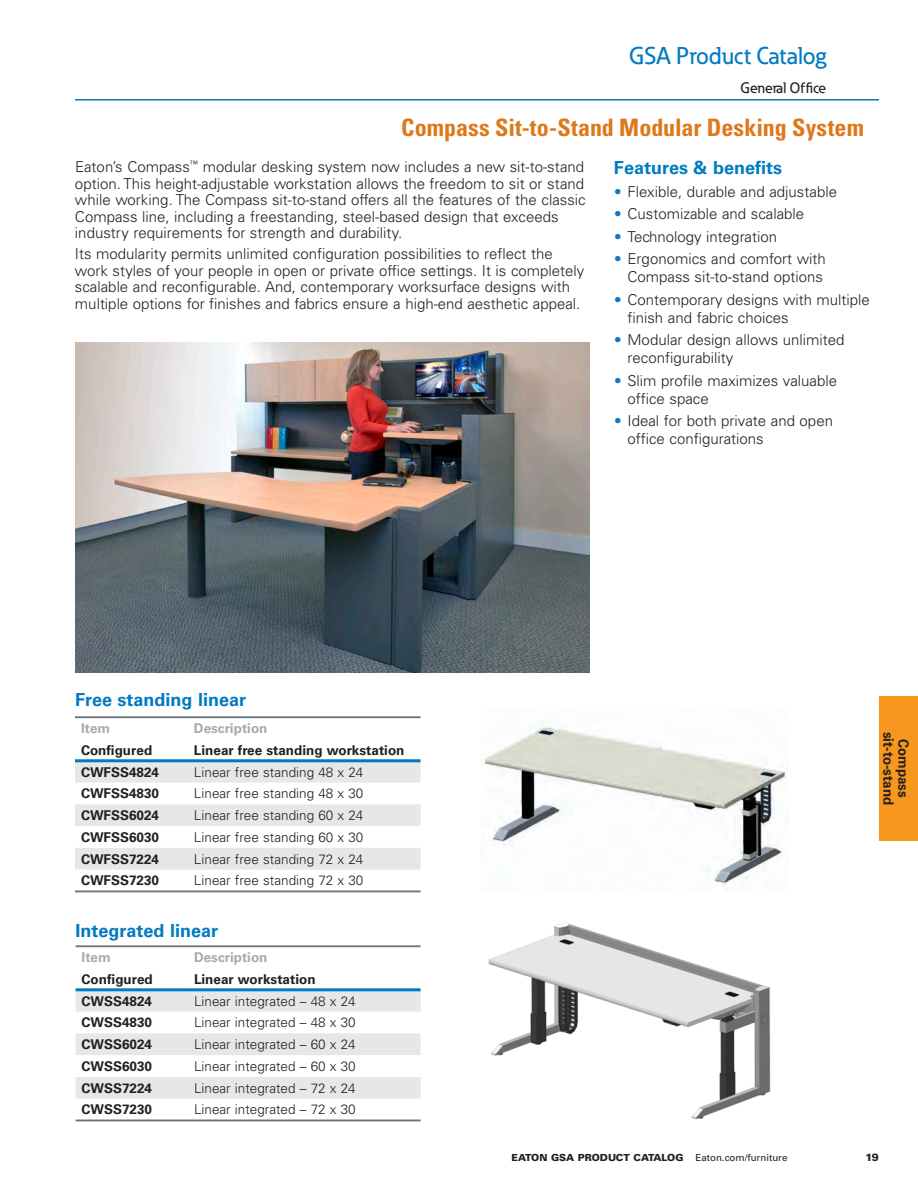
<style>
.page{position:relative;width:918px;height:1188px;background:#fff}
.page>*{position:absolute;margin:0;border:0;box-sizing:border-box;transform-origin:0 0}
.t1{font:700 condensed 24px "Univers LT Std";color:#de791b}
.t2{font:500 24px "Eaton";color:#007ac2}
.Blue_Subheads12_14{font:700 18px "Univers LT Std";color:#007ac2}
._02_Body__8_5_pt{font:300 15px/16.5px "Univers LT Std";color:#231f20}
._00_Section_Flush_Le{font:500 15px "Eaton";color:#231f20}
.Tabs_9_5_10____NCook{font:700 14.25px/15px "Univers LT Std";color:#231f20;text-align:center;scale:.94 1}
.t3{font:300 13.5px "Univers LT Std";color:#231f20}
.t4{font:700 13.5px "Univers LT Std";color:#231f20}
.t5{font:700 13.5px "Univers LT Std";color:#a8a9ad}
.t6{font:900 10.5px "Univers LT Std";color:#231f20}
.t7{font:900 9.75px "Univers LT Std";color:#231f20}
.s1{color:#0e78bf}
.s2{font-weight:400}
</style>
<div class="page">
<hr style="left:75px;top:99px;width:804px;height:1px;background:#007ac2">
<div style="left:879px;top:696px;width:39px;height:145px;background:#f7971d"></div>
<img style="left:75px;top:342px;width:515px;height:331px">
<svg style="left:75px;top:762px;width:346px;height:108px"></svg>
<hr style="left:75px;top:759px;width:113px;height:3px;background:#007ac2">
<hr style="left:188px;top:759px;width:233px;height:3px;background:#007ac2">
<hr style="left:75px;top:716px;width:113px;height:2px;background:#6a747b">
<hr style="left:188px;top:716px;width:233px;height:2px;background:#6a747b">
<hr style="left:75px;top:890px;width:113px;height:2px;background:#6a747b">
<hr style="left:188px;top:890px;width:233px;height:2px;background:#6a747b">
<svg style="left:76px;top:991px;width:345px;height:108px"></svg>
<hr style="left:76px;top:988px;width:112px;height:3px;background:#007ac2">
<hr style="left:188px;top:988px;width:233px;height:3px;background:#007ac2">
<hr style="left:76px;top:945px;width:112px;height:2px;background:#6a747b">
<hr style="left:188px;top:945px;width:233px;height:2px;background:#6a747b">
<hr style="left:76px;top:1120px;width:112px;height:1px;background:#6a747b">
<hr style="left:188px;top:1120px;width:233px;height:1px;background:#6a747b">
<img style="left:483px;top:725px;width:304px;height:165px">
<img style="left:488px;top:922px;width:283px;height:198px">
<h1 class="t2" style="left:629px;top:41px;width:199px">GSA Product Catalog</h1>
<p class="_00_Section_Flush_Le" style="left:741px;top:79px;width:87px">General Office</p>
<p class="t1" style="left:401px;top:113px;width:464px">Compass Sit-to-Stand Modular Desking System</p>
<p class="_02_Body__8_5_pt" style="left:75px;top:159px;width:512px">Eaton’s Compass<sup>™</sup> modular desking system now includes a new sit-to-stand option. This height-adjustable workstation allows the freedom to sit or stand while working. The Compass sit-to-stand offers all the features of the classic Compass line, including a freestanding, steel-based design that exceeds industry requirements for strength and durability.</p>
<p class="_02_Body__8_5_pt" style="left:75px;top:246px;width:511px">Its modularity permits unlimited configuration possibilities to reflect the work styles of your people in open or private office settings. It is completely scalable and reconfigurable. And, contemporary worksurface designs with multiple options for finishes and fabrics ensure a high-end aesthetic appeal.</p>
<p class="Blue_Subheads12_14" style="left:614px;top:157px;width:170px">Features &amp; benefits</p>
<p class="_02_Body__8_5_pt" style="left:614px;top:183px;width:225px"><span class="s1">•</span> Flexible, durable and adjustable</p>
<p class="_02_Body__8_5_pt" style="left:614px;top:206px;width:192px"><span class="s1">•</span> Customizable and scalable</p>
<p class="_02_Body__8_5_pt" style="left:614px;top:228px;width:165px"><span class="s1">•</span> Technology integration</p>
<p class="_02_Body__8_5_pt" style="left:614px;top:250px;width:213px;line-height:18px;text-align:right"><span class="s1">•</span> Ergonomics and comfort with<br>Compass sit-to-stand options</p>
<p class="_02_Body__8_5_pt" style="left:627px;top:291px;width:244px;line-height:18px;text-indent:-14px"><span class="s1">•</span> Contemporary designs with multiple finish and fabric choices</p>
<p class="_02_Body__8_5_pt" style="left:627px;top:331px;width:219px;line-height:18px;text-indent:-14px"><span class="s1">•</span> Modular design allows unlimited reconfigurability</p>
<p class="_02_Body__8_5_pt" style="left:627px;top:372px;width:211px;line-height:18px;text-indent:-14px"><span class="s1">•</span> Slim profile maximizes valuable office space</p>
<p class="_02_Body__8_5_pt" style="left:627px;top:412px;width:207px;line-height:18px;text-indent:-14px"><span class="s1">•</span> Ideal for both private and open office configurations</p>
<p class="Blue_Subheads12_14" style="left:75px;top:689px;width:173px">Free standing linear</p>
<p class="t5" style="left:81px;top:720px;width:31px">Item</p>
<p class="t5" style="left:194px;top:720px;width:75px">Description</p>
<p class="t4" style="left:81px;top:742px;width:73px">Configured</p>
<p class="t4" style="left:194px;top:742px;width:212px">Linear free standing workstation</p>
<p class="t4" style="left:81px;top:764px;width:80px">CWFSS4824</p>
<p class="t3" style="left:194px;top:764px;width:171px">Linear free standing 48 x 24</p>
<p class="t4" style="left:81px;top:786px;width:80px">CWFSS4830</p>
<p class="t3" style="left:194px;top:785px;width:171px">Linear free standing 48 x 30</p>
<p class="t4" style="left:81px;top:807px;width:80px">CWFSS6024</p>
<p class="t3" style="left:194px;top:807px;width:171px">Linear free standing 60 x 24</p>
<p class="t4" style="left:81px;top:829px;width:80px">CWFSS6030</p>
<p class="t3" style="left:194px;top:829px;width:171px">Linear free standing 60 x 30</p>
<p class="t4" style="left:81px;top:851px;width:80px">CWFSS7224</p>
<p class="t3" style="left:194px;top:851px;width:171px">Linear free standing 72 x 24</p>
<p class="t4" style="left:81px;top:873px;width:80px">CWFSS7230</p>
<p class="t3" style="left:194px;top:873px;width:171px">Linear free standing 72 x 30</p>
<p class="Blue_Subheads12_14" style="left:76px;top:920px;width:144px">Integrated linear</p>
<p class="t5" style="left:82px;top:949px;width:31px">Item</p>
<p class="t5" style="left:194px;top:949px;width:75px">Description</p>
<p class="t4" style="left:82px;top:971px;width:73px">Configured</p>
<p class="t4" style="left:194px;top:971px;width:123px">Linear workstation</p>
<p class="t4" style="left:82px;top:993px;width:72px">CWSS4824</p>
<p class="t3" style="left:194px;top:993px;width:163px">Linear integrated – 48 x 24</p>
<p class="t4" style="left:82px;top:1015px;width:72px">CWSS4830</p>
<p class="t3" style="left:194px;top:1014px;width:163px">Linear integrated – 48 x 30</p>
<p class="t4" style="left:82px;top:1036px;width:72px">CWSS6024</p>
<p class="t3" style="left:194px;top:1036px;width:163px">Linear integrated – 60 x 24</p>
<p class="t4" style="left:82px;top:1058px;width:72px">CWSS6030</p>
<p class="t3" style="left:194px;top:1058px;width:163px">Linear integrated – 60 x 30</p>
<p class="t4" style="left:82px;top:1080px;width:72px">CWSS7224</p>
<p class="t3" style="left:194px;top:1080px;width:163px">Linear integrated – 72 x 24</p>
<p class="t4" style="left:82px;top:1102px;width:72px">CWSS7230</p>
<p class="t3" style="left:194px;top:1102px;width:163px">Linear integrated – 72 x 30</p>
<p class="Tabs_9_5_10____NCook" style="left:911px;top:732px;width:80px;rotate:90deg">Compass sit-to-stand</p>
<p class="t7" style="left:512px;top:1151px;width:277px">EATON GSA PRODUCT CATALOG <span class="s2">Eaton.com/furniture</span></p>
<p class="t6" style="left:865px;top:1151px;width:15px">19</p>
</div>
